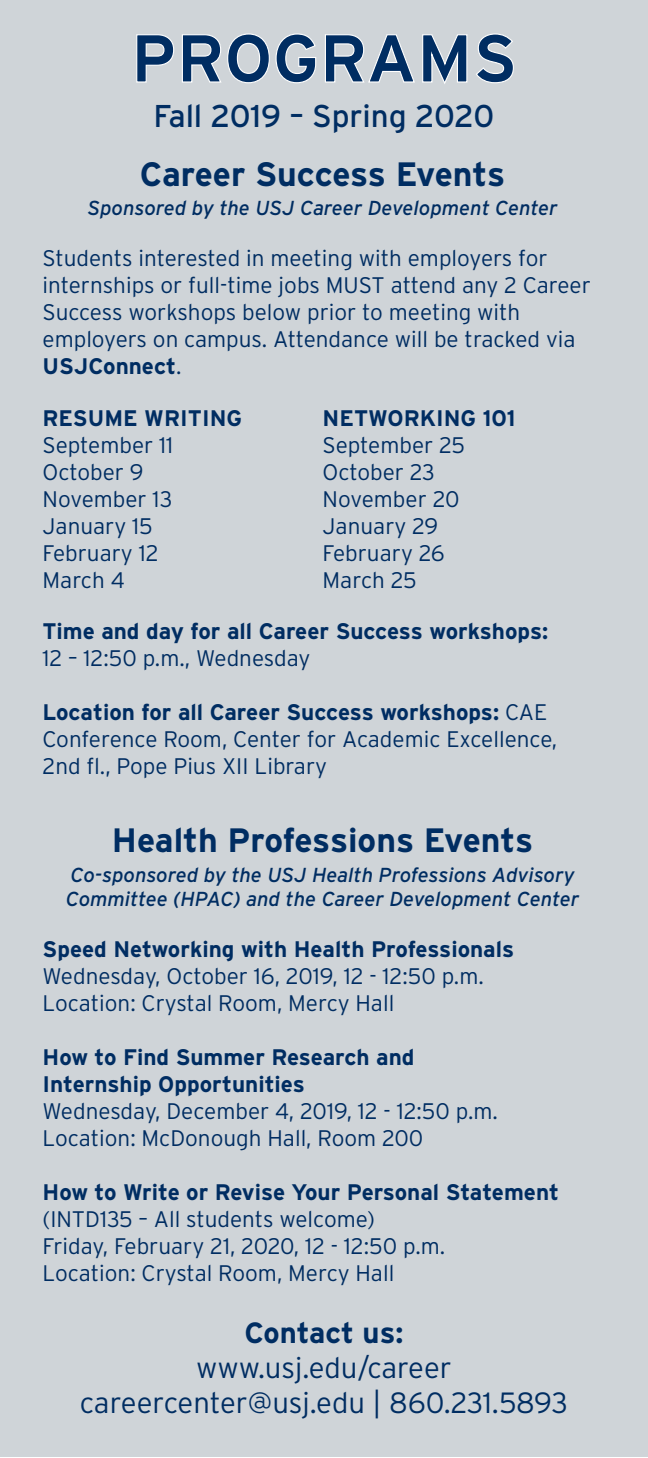
<style>
.page{position:relative;width:648px;height:1458px;background:#fff}
.page>*{position:absolute;margin:0;border:0;box-sizing:border-box;transform-origin:0 0}
.t1{font:700 67.5px "Interstate";letter-spacing:-.005em;color:#002d62}
.t2{font:700 33.75px "Interstate";letter-spacing:-.005em;color:#002d62}
.t3{font:31.5px "Interstate";letter-spacing:-.005em;color:#002d62}
.t4{font:300 29.25px/35.1px "Interstate";color:#002d62;text-align:center}
.t5{font:700 29.25px "Interstate";color:#002d62}
.t6{font:300 22.5px/27px "Interstate";color:#002d62}
.t7{font:700 22.5px/27px "Interstate";color:#002d62}
.t8{font:italic 20.25px/24.3px "Interstate";color:#002d62}
.s1{font-weight:700}
</style>
<div class="page">
<div style="left:0;top:0;width:648px;height:1457px;background:#cfd4d8"></div>
<svg style="left:136px;top:34px;width:39px;height:49px"></svg>
<svg style="left:182px;top:33px;width:135px;height:51px"></svg>
<svg style="left:325px;top:34px;width:90px;height:49px"></svg>
<svg style="left:422px;top:34px;width:46px;height:50px"></svg>
<svg style="left:476px;top:33px;width:38px;height:51px"></svg>
<h1 class="t1" style="left:131px;top:17px;width:388px">PROGRAMS</h1>
<h3 class="t3" style="left:154px;top:97px;width:342px">Fall 2019 – Spring 2020</h3>
<h2 class="t2" style="left:140px;top:153px;width:367px">Career Success Events</h2>
<p class="t8" style="left:87px;top:196px;width:472px">Sponsored by the USJ Career Development Center</p>
<p class="t6" style="left:43px;top:245px;width:550px">Students interested in meeting with employers for internships or full-time jobs MUST attend any 2 Career Success workshops below prior to meeting with employers on campus. Attendance will be tracked via <span class="s1">USJConnect</span>.</p>
<p class="t7" style="left:43px;top:404px;width:201px">RESUME WRITING</p>
<p class="t6" style="left:43px;top:431px;width:132px">September 11<br>October 9<br>November 13<br>January 15<br>February 12<br>March 4</p>
<p class="t7" style="left:43px;top:617px;width:507px">Time and day for all Career Success workshops:</p>
<p class="t6" style="left:43px;top:644px;width:269px">12 – 12:50 p.m., Wednesday</p>
<p class="t6" style="left:43px;top:698px;width:516px"><span class="s1">Location for all Career Success workshops:</span> CAE<br>Conference Room, Center for Academic Excellence,<br>2nd fl., Pope Pius XII Library</p>
<p class="t7" style="left:323px;top:404px;width:194px">NETWORKING 101</p>
<p class="t6" style="left:323px;top:431px;width:144px">September 25<br>October 23<br>November 20<br>January 29<br>February 26<br>March 25</p>
<h2 class="t2" style="left:112px;top:820px;width:423px">Health Professions Events</h2>
<p class="t8" style="left:66px;top:862px;width:515px">Co-sponsored by the USJ Health Professions Advisory<br>Committee (HPAC) and the Career Development Center</p>
<p class="t7" style="left:43px;top:936px;width:473px">Speed Networking with Health Professionals</p>
<p class="t6" style="left:43px;top:963px;width:443px">Wednesday, October 16, 2019, 12 - 12:50 p.m.<br>Location: Crystal Room, Mercy Hall</p>
<p class="t7" style="left:43px;top:1044px;width:373px">How to Find Summer Research and<br>Internship Opportunities</p>
<p class="t6" style="left:43px;top:1098px;width:457px">Wednesday, December 4, 2019, 12 - 12:50 p.m.<br>Location: McDonough Hall, Room 200</p>
<p class="t7" style="left:43px;top:1179px;width:518px">How to Write or Revise Your Personal Statement</p>
<p class="t6" style="left:43px;top:1206px;width:404px">(INTD135 – All students welcome)<br>Friday, February 21, 2020, 12 - 12:50 p.m.<br>Location: Crystal Room, Mercy Hall</p>
<h3 class="t5" style="left:245px;top:1315px;width:160px">Contact us:</h3>
<h3 class="t4" style="left:80px;top:1350px;width:490px">www.usj.edu/career careercenter@usj.edu | 860.231.5893</h3>
</div>
